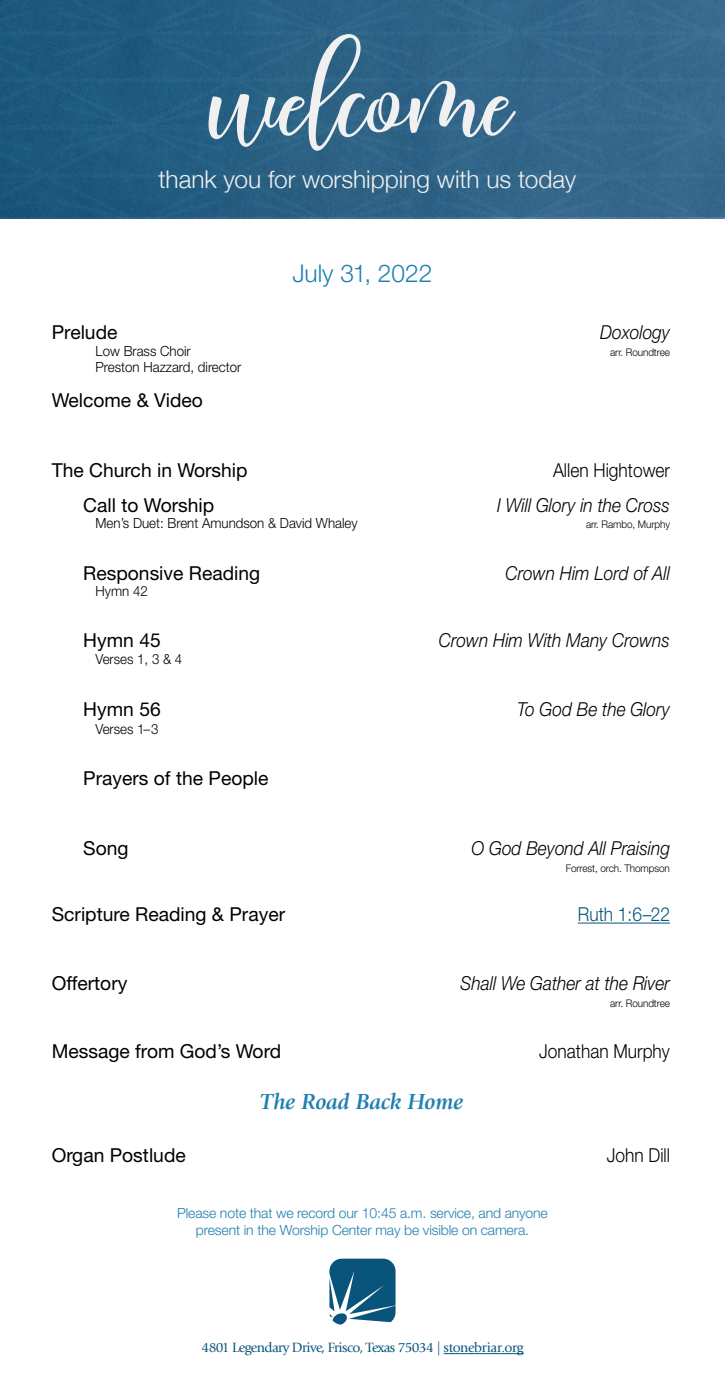
<style>
.page{position:relative;width:725px;height:1386px;background:#fff}
.page>*{position:absolute;margin:0;border:0;box-sizing:border-box;transform-origin:0 0}
.t1{font:117.25px "Malficent Script";color:#f0f0f0}
.t2{font:300 24.5px "Helvetica Neue";color:#f0f0f0}
.t3{font:300 24.5px "Helvetica Neue LT Std";color:#207fb0}
.t4{font:italic 700 22.75px "Giovanni Std";letter-spacing:-.01em;color:#207fb0}
.t5{font:19.25px "Helvetica Neue LT Std";color:#000}
.t6{font:italic 300 19.25px "Helvetica Neue LT Std";color:#000;scale:.9 1}
.t7{font:300 19.25px "Helvetica Neue LT Std";color:#000;scale:.9 1}
.t8{font:300 19.25px "Helvetica Neue LT Std";color:#08547a;scale:.9 1}
.t9{font:300 14px/16.8px "Helvetica Neue LT Std";letter-spacing:-.01em;color:#207fb0;text-align:center}
.t10{font:300 14px "Helvetica Neue LT Std";color:#000;scale:.95 1}
.t11{font:14px "Giovanni Std";letter-spacing:-.04em;color:#08547a}
.t12{font:300 10.5px "Helvetica Neue LT Std";letter-spacing:-.01em;color:#000;scale:.95 1}
</style>
<div class="page">
<svg style="left:329px;top:1259px;width:66px;height:66px"></svg>
<hr style="left:443px;top:1353px;width:80px;height:1px;background:#08547a">
<div style="left:0;top:0;width:724px;height:217px;background:linear-gradient(to right,#1c587c,#3b6b8f)"></div>
<hr style="left:577px;top:923px;width:93px;height:1px;background:#08547a">
<h1 class="t1" style="left:209px;top:29px;width:305px">welcome</h1>
<p class="t2" style="left:158px;top:160px;width:419px">thank you for worshipping with us today</p>
<p class="t3" style="left:292px;top:259px;width:141px">July 31, 2022</p>
<p class="t5" style="left:52px;top:320px;width:67px">Prelude</p>
<p class="t6" style="left:600px;top:320px;width:79px">Doxology</p>
<p class="t10" style="left:96px;top:342px;width:102px">Low Brass Choir</p>
<p class="t12" style="left:610px;top:345px;width:64px">arr. Roundtree</p>
<p class="t10" style="left:96px;top:359px;width:155px">Preston Hazzard, director</p>
<p class="t5" style="left:52px;top:388px;width:153px">Welcome &amp; Video</p>
<p class="t5" style="left:52px;top:458px;width:197px">The Church in Worship</p>
<p class="t7" style="left:553px;top:458px;width:131px">Allen Hightower</p>
<p class="t5" style="left:83px;top:493px;width:132px">Call to Worship</p>
<p class="t6" style="left:497px;top:493px;width:194px">I Will Glory in the Cross</p>
<p class="t10" style="left:96px;top:515px;width:277px">Men’s Duet: Brent Amundson &amp; David Whaley</p>
<p class="t12" style="left:586px;top:518px;width:90px">arr. Rambo, Murphy</p>
<p class="t5" style="left:83px;top:561px;width:178px">Responsive Reading</p>
<p class="t6" style="left:505px;top:561px;width:184px">Crown Him Lord of All</p>
<p class="t10" style="left:96px;top:583px;width:56px">Hymn 42</p>
<p class="t5" style="left:83px;top:629px;width:79px">Hymn 45</p>
<p class="t6" style="left:439px;top:629px;width:258px">Crown Him With Many Crowns</p>
<p class="t10" style="left:96px;top:651px;width:93px">Verses 1, 3 &amp; 4</p>
<p class="t5" style="left:83px;top:698px;width:79px">Hymn 56</p>
<p class="t6" style="left:517px;top:698px;width:171px">To God Be the Glory</p>
<p class="t10" style="left:96px;top:720px;width:68px">Verses 1–3</p>
<p class="t5" style="left:83px;top:766px;width:187px">Prayers of the People</p>
<p class="t5" style="left:83px;top:836px;width:47px">Song</p>
<p class="t6" style="left:471px;top:836px;width:222px">O God Beyond All Praising</p>
<p class="t12" style="left:565px;top:862px;width:111px">Forrest, orch. Thompson</p>
<p class="t5" style="left:52px;top:903px;width:235px">Scripture Reading &amp; Prayer</p>
<p class="t8" style="left:577px;top:903px;width:104px">Ruth 1:6–22</p>
<p class="t5" style="left:52px;top:971px;width:77px">Offertory</p>
<p class="t6" style="left:460px;top:971px;width:234px">Shall We Gather at the River</p>
<p class="t12" style="left:610px;top:996px;width:64px">arr. Roundtree</p>
<p class="t5" style="left:52px;top:1040px;width:231px">Message from God’s Word</p>
<p class="t7" style="left:539px;top:1040px;width:147px">Jonathan Murphy</p>
<p class="t4" style="left:260px;top:1089px;width:204px">The Road Back Home</p>
<p class="t5" style="left:52px;top:1144px;width:135px">Organ Postlude</p>
<p class="t7" style="left:606px;top:1143px;width:72px">John Dill</p>
<p class="t9" style="left:177px;top:1204px;width:372px">Please note that we record our 10:45 a.m. service, and anyone present in the Worship Center may be visible on camera.</p>
<p class="t11" style="left:201px;top:1340px;width:323px">4801 Legendary Drive, Frisco, Texas 75034 | stonebriar.org</p>
</div>
